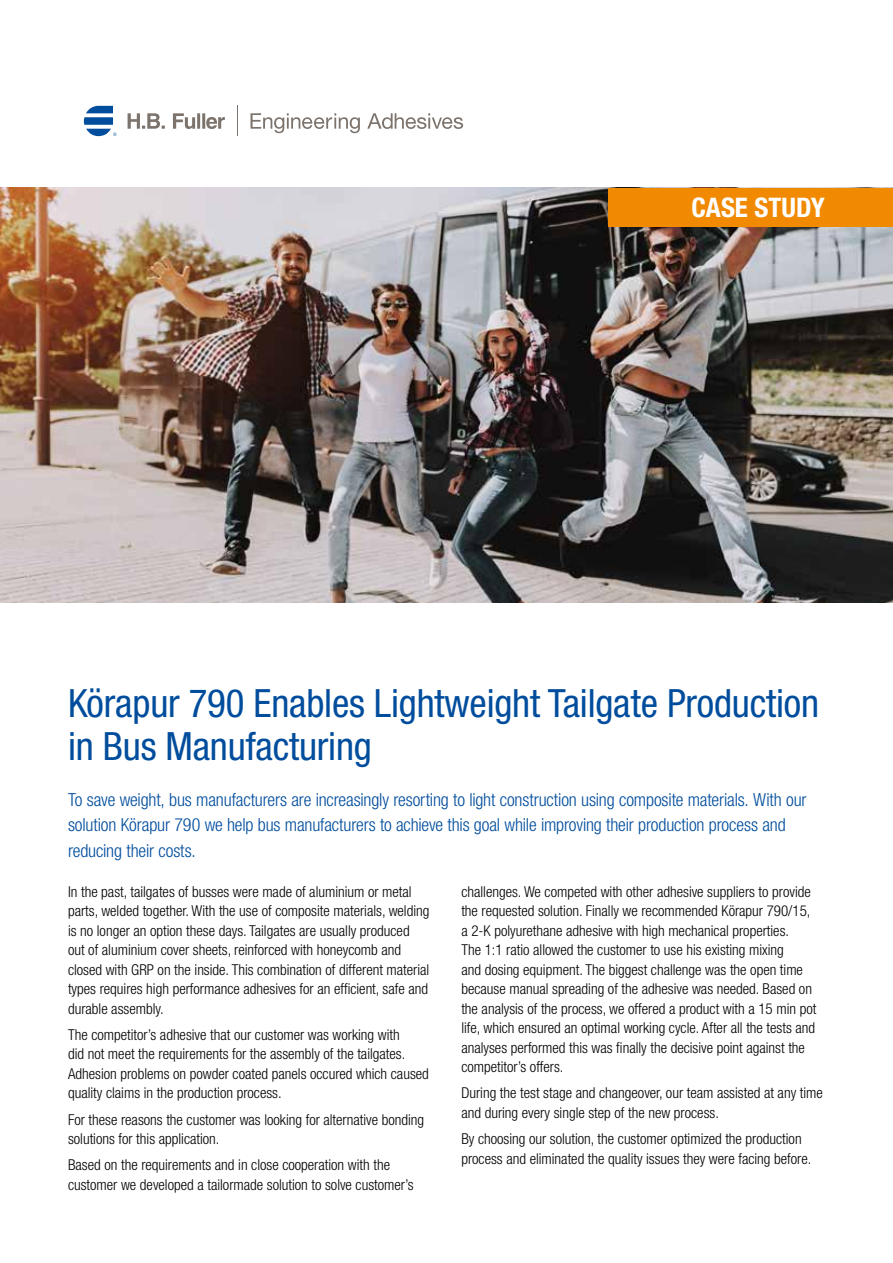
<style>
.page{position:relative;width:893px;height:1263px;background:#fff}
.page>*{position:absolute;margin:0;border:0;box-sizing:border-box;transform-origin:0 0}
.t1{font:condensed 39px/43.3px "Helvetica Neue LT Std";letter-spacing:-.005em;color:#004d9d}
.t2{font:700 condensed 27px "Helvetica Neue LT Std";color:#fff}
.t3{font:300 condensed 18px/25.5px "Helvetica Neue LT Std";letter-spacing:-.01em;color:#004d9d}
.t4{font:300 condensed 15px/19.5px "Helvetica Neue LT Std";color:#000}
</style>
<div class="page">
<svg style="left:128px;top:113px;width:97px;height:16px"></svg>
<svg style="left:84px;top:106px;width:33px;height:30px"></svg>
<hr style="left:237px;top:106px;width:1px;height:30px;background:#7c736c">
<svg style="left:250px;top:113px;width:110px;height:20px"></svg>
<svg style="left:367px;top:113px;width:96px;height:16px"></svg>
<img style="left:0;top:188px;width:893px;height:415px">
<div style="left:609px;top:188px;width:284px;height:39px;background:#f18a00"></div>
<h2 class="t2" style="left:691px;top:191px;width:135px">CASE STUDY</h2>
<h1 class="t1" style="left:68px;top:681px;width:752px">Körapur 790 Enables Lightweight Tailgate Production in Bus Manufacturing</h1>
<p class="t3" style="left:68px;top:786px;width:740px">To save weight, bus manufacturers are increasingly resorting to light construction using composite materials. With our solution Körapur 790 we help bus manufacturers to achieve this goal while improving their production process and reducing their costs.</p>
<p class="t4" style="left:68px;top:881px;width:363px">In the past, tailgates of busses were made of aluminium or metal parts, welded together. With the use of composite materials, welding is no longer an option these days. Tailgates are usually produced out of aluminium cover sheets, reinforced with honeycomb and closed with GRP on the inside. This combination of different material types requires high performance adhesives for an efficient, safe and durable assembly.</p>
<p class="t4" style="left:68px;top:1025px;width:362px">The competitor’s adhesive that our customer was working with<br>did not meet the requirements for the assembly of the tailgates.<br>Adhesion problems on powder coated panels occured which caused quality claims in the production process.</p>
<p class="t4" style="left:68px;top:1109px;width:358px">For these reasons the customer was looking for alternative bonding solutions for this application.</p>
<p class="t4" style="left:68px;top:1155px;width:347px">Based on the requirements and in close cooperation with the customer we developed a tailormade solution to solve customer’s</p>
<p class="t4" style="left:461px;top:881px;width:356px">challenges. We competed with other adhesive suppliers to provide the requested solution. Finally we recommended Körapur 790/15, a 2-K polyurethane adhesive with high mechanical properties.<br>The 1:1 ratio allowed the customer to use his existing mixing<br>and dosing equipment. The biggest challenge was the open time because manual spreading of the adhesive was needed. Based on the analysis of the process, we offered a product with a 15 min pot life, which ensured an optimal working cycle. After all the tests and analyses performed this was finally the decisive point against the competitor’s offers.</p>
<p class="t4" style="left:461px;top:1083px;width:363px">During the test stage and changeover, our team assisted at any time and during every single step of the new process.</p>
<p class="t4" style="left:461px;top:1129px;width:351px">By choosing our solution, the customer optimized the production process and eliminated the quality issues they were facing before.</p>
</div>
